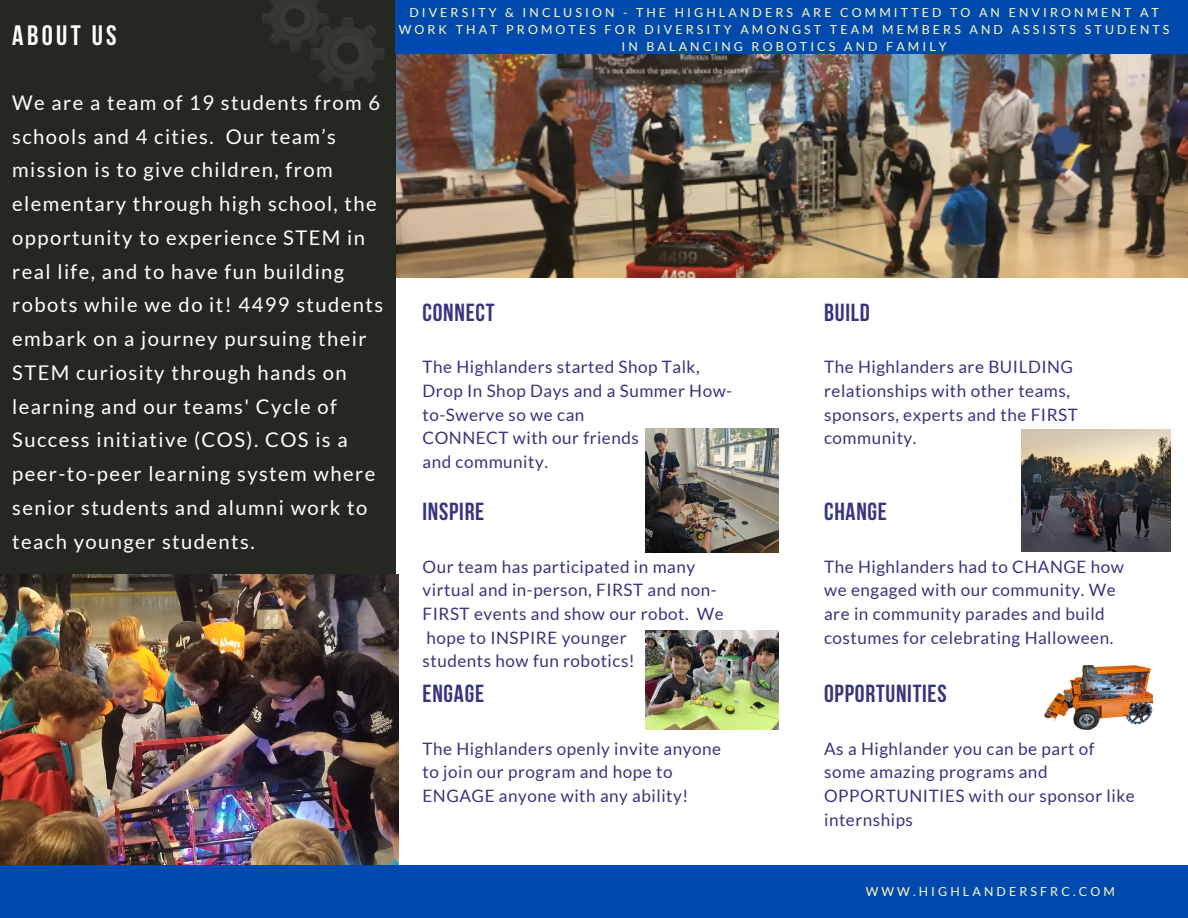
<style>
.page{position:relative;width:1188px;height:918px;background:#fff}
.page>*{position:absolute;margin:0;border:0;box-sizing:border-box;transform-origin:0 0}
.t1{font:700 28.05px "Bebas Neue";letter-spacing:.12em;color:#fff}
.t2{font:700 24.6px "Bebas Neue";letter-spacing:.03em;color:#36357d}
.t3{font:20.25px/33.8px "Lato";letter-spacing:.07em;color:#fff}
.t4{font:17.1px/23.7px "Lato";letter-spacing:.03em;color:#36357d}
.t5{font:12.45px/16.8px "Lato";letter-spacing:.25em;color:#fffdbf;text-align:center}
</style>
<div class="page">
<img style="left:396px;top:54px;width:792px;height:224px">
<div style="left:0;top:0;width:396px;height:918px;background:#252821"></div>
<img style="left:0;top:575px;width:398px;height:290px">
<div style="left:396px;top:0;width:792px;height:54px;background:#004aad"></div>
<div style="left:0;top:865px;width:1188px;height:53px;background:#004aad"></div>
<img style="left:646px;top:429px;width:133px;height:123px">
<img style="left:1021px;top:429px;width:150px;height:123px">
<img style="left:1045px;top:665px;width:108px;height:65px">
<img style="left:646px;top:630px;width:133px;height:99px">
<svg style="left:262px;top:0;width:123px;height:91px"></svg>
<h1 class="t1" style="left:12px;top:24px;width:106px">ABOUT US</h1>
<p class="t5" style="left:399px;top:4px;width:772px">DIVERSITY &amp; INCLUSION - THE HIGHLANDERS ARE COMMITTED TO AN ENVIRONMENT AT<br>WORK THAT PROMOTES FOR DIVERSITY AMONGST TEAM MEMBERS AND ASSISTS STUDENTS<br>IN BALANCING ROBOTICS AND FAMILY</p>
<p class="t3" style="left:12px;top:85px;width:373px">We are a team of 19 students from 6 schools and 4 cities. Our team’s mission is to give children, from elementary through high school, the opportunity to experience STEM in real life, and to have fun building robots while we do it! 4499 students embark on a journey pursuing their STEM curiosity through hands on learning and our teams' Cycle of Success initiative (COS). COS is a peer-to-peer learning system where senior students and alumni work to teach younger students.</p>
<h2 class="t2" style="left:423px;top:302px;width:74px">CONNECT</h2>
<p class="t4" style="left:423px;top:355px;width:311px">The Highlanders started Shop Talk,<br>Drop In Shop Days and a Summer How&shy;to-Swerve so we can<br>CONNECT with our friends<br>and community.</p>
<h2 class="t2" style="left:423px;top:501px;width:63px">INSPIRE</h2>
<p class="t4" style="left:423px;top:554px;width:303px">Our team has participated in many virtual and in-person, FIRST and non-<br>FIRST events and show our robot. We hope to INSPIRE younger<br>students how fun robotics!</p>
<h2 class="t2" style="left:423px;top:684px;width:63px">ENGAGE</h2>
<p class="t4" style="left:423px;top:736px;width:300px">The Highlanders openly invite anyone to join our program and hope to<br>ENGAGE anyone with any ability!</p>
<h2 class="t2" style="left:824px;top:302px;width:47px">BUILD</h2>
<p class="t4" style="left:824px;top:355px;width:255px">The Highlanders are BUILDING relationships with other teams, sponsors, experts and the FIRST community.</p>
<h2 class="t2" style="left:824px;top:501px;width:64px">CHANGE</h2>
<p class="t4" style="left:824px;top:554px;width:301px">The Highlanders had to CHANGE how we engaged with our community. We are in community parades and build costumes for celebrating Halloween.</p>
<h2 class="t2" style="left:824px;top:684px;width:124px">OPPORTUNITIES</h2>
<p class="t4" style="left:824px;top:736px;width:312px">As a Highlander you can be part of some amazing programs and<br>OPPORTUNITIES with our sponsor like internships</p>
<p class="t5" style="left:866px;top:882px;width:251px">WWW.HIGHLANDERSFRC.COM</p>
</div>
